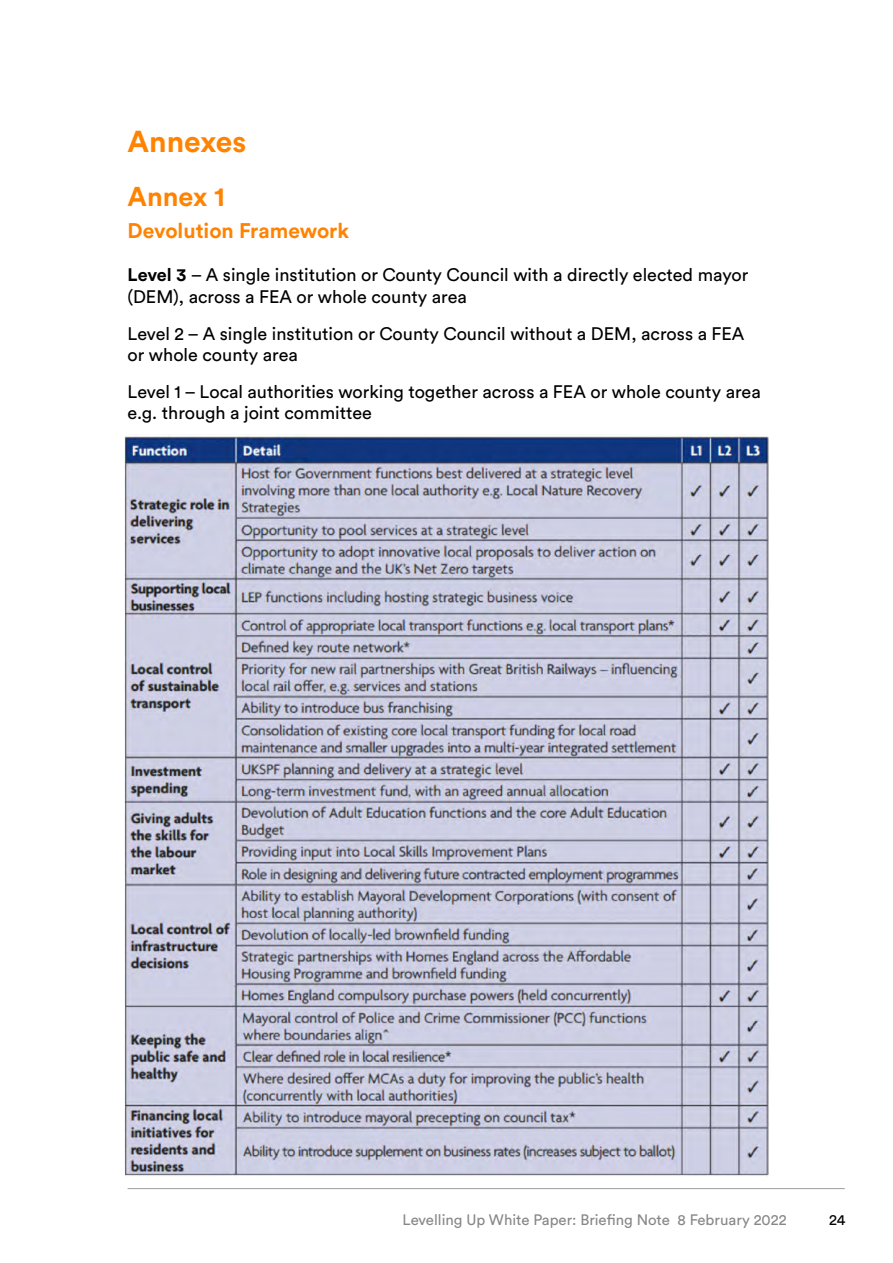
<style>
.page{position:relative;width:893px;height:1263px;background:#fff}
.page>*{position:absolute;margin:0;border:0;box-sizing:border-box;transform-origin:0 0}
.t1{font:700 30px "Circular Std";color:#ff8300}
.t2{font:700 27px "Circular Std";color:#ff8300}
.t3{font:700 21px "Circular Std";color:#ff8300}
.t4{font:18px/21.6px "Circular Std";color:#000}
.t5{font:15px "Circular Std";color:#878787}
.t6{font:15px "Circular Std";color:#000}
.s1{font-weight:700}
</style>
<div class="page">
<img style="left:124px;top:436px;width:645px;height:741px">
<hr style="left:128px;top:1188px;width:717px;height:1px;background:#9d9d9c">
<h1 class="t1" style="left:128px;top:122px;width:120px">Annexes</h1>
<h2 class="t2" style="left:128px;top:179px;width:99px">Annex 1</h2>
<p class="t3" style="left:128px;top:217px;width:223px">Devolution Framework</p>
<p class="t4" style="left:128px;top:264px;width:622px"><span class="s1">Level 3</span> – A single institution or County Council with a directly elected mayor (DEM), across a FEA or whole county area</p>
<p class="t4" style="left:128px;top:322px;width:618px">Level 2 – A single institution or County Council without a DEM, across a FEA or whole county area</p>
<p class="t4" style="left:128px;top:380px;width:635px">Level 1 – Local authorities working together across a FEA or whole county area e.g. through a joint committee</p>
<p class="t5" style="left:402px;top:1211px;width:386px">Levelling Up White Paper: Briefing Note 8 February 2022</p>
<p class="t6" style="left:829px;top:1211px;width:18px">24</p>
</div>
